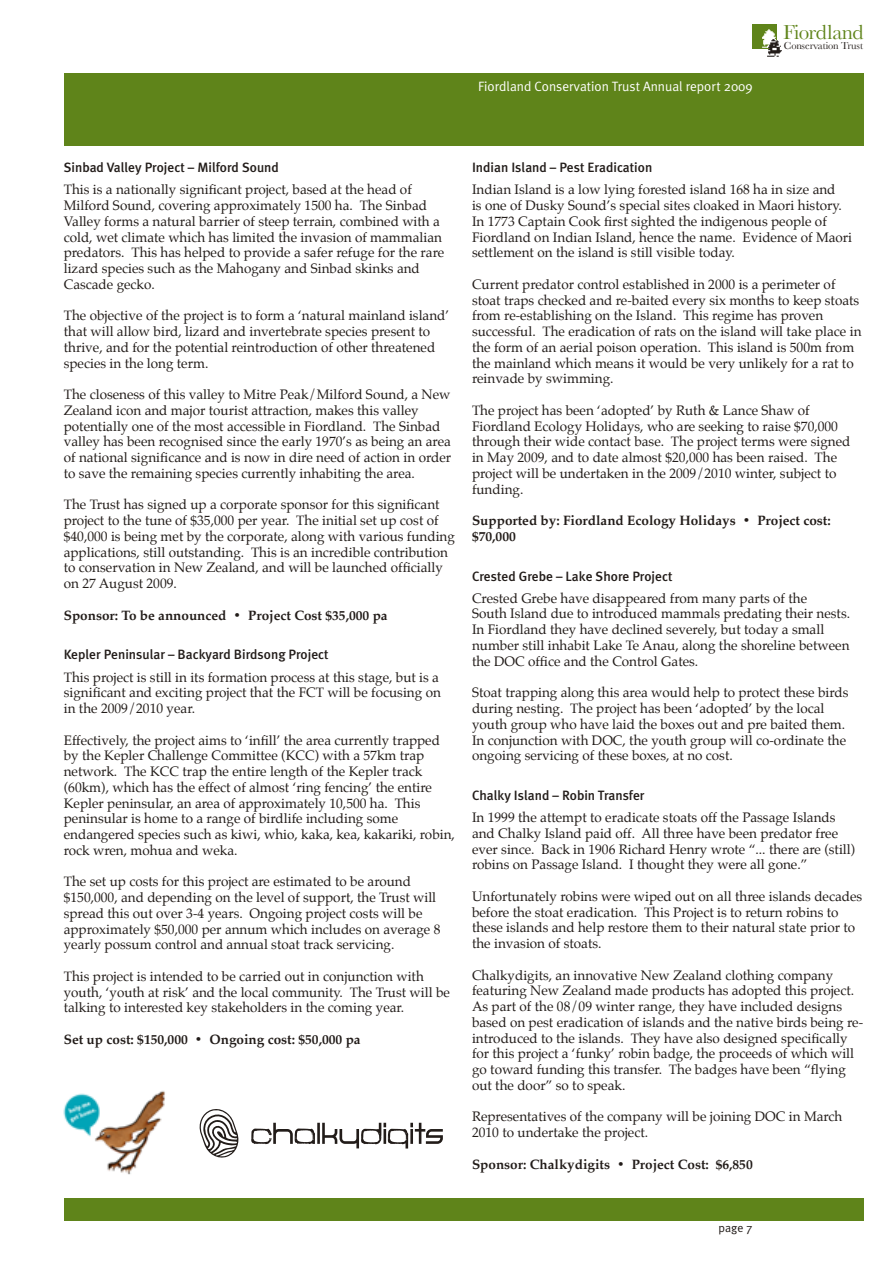
<style>
.page{position:relative;width:893px;height:1263px;background:#fff}
.page>*{position:absolute;margin:0;border:0;box-sizing:border-box;transform-origin:0 0}
.t1{font:21.15px "Baskerville";letter-spacing:-.02em;color:#5f841a}
.t2{font:13.5px/15.8px "Palatino";color:#221c19}
.t3{font:700 13.5px/15.8px "Palatino";color:#221c19}
.t4{font:500 13.5px "Meta Plus";color:#221c19}
.t5{font:13.5px "Meta Plus Normal";color:#fff}
.t6{font:12px "Meta Plus Normal";color:#221c19}
.t7{font:10.65px "Baskerville";letter-spacing:-.01em;color:#221c19}
</style>
<div class="page">
<div style="left:64px;top:1198px;width:799px;height:22px;background:#5f841a"></div>
<div style="left:64px;top:73px;width:799px;height:72px;background:#5f841a"></div>
<div style="left:753px;top:24px;width:24px;height:25px;background:#5f841a"></div>
<img style="left:762px;top:29px;width:14px;height:19px">
<img style="left:766px;top:38px;width:16px;height:19px">
<img style="left:64px;top:1091px;width:101px;height:84px">
<svg style="left:251px;top:1123px;width:192px;height:25px"></svg>
<svg style="left:199px;top:1109px;width:40px;height:49px"></svg>
<p class="t5" style="left:478px;top:79px;width:276px">Fiordland Conservation Trust Annual report 2009</p>
<h1 class="t1" style="left:783px;top:19px;width:82px">Fiordland</h1>
<p class="t7" style="left:784px;top:39px;width:81px">Conservation Trust</p>
<p class="t4" style="left:64px;top:160px;width:217px">Sinbad Valley Project – Milford Sound</p>
<p class="t2" style="left:64px;top:183px;width:382px">This is a nationally significant project, based at the head of Milford Sound, covering approximately 1500 ha. The Sinbad Valley forms a natural barrier of steep terrain, combined with a cold, wet climate which has limited the invasion of mammalian predators. This has helped to provide a safer refuge for the rare lizard species such as the Mahogany and Sinbad skinks and Cascade gecko.</p>
<p class="t2" style="left:64px;top:309px;width:387px">The objective of the project is to form a ‘natural mainland island’ that will allow bird, lizard and invertebrate species present to thrive, and for the potential reintroduction of other threatened species in the long term.</p>
<p class="t2" style="left:64px;top:388px;width:389px">The closeness of this valley to Mitre Peak/Milford Sound, a New Zealand icon and major tourist attraction, makes this valley potentially one of the most accessible in Fiordland. The Sinbad valley has been recognised since the early 1970’s as being an area of national significance and is now in dire need of action in order to save the remaining species currently inhabiting the area.</p>
<p class="t2" style="left:64px;top:498px;width:393px">The Trust has signed up a corporate sponsor for this significant project to the tune of $35,000 per year. The initial set up cost of $40,000 is being met by the corporate, along with various funding applications, still outstanding. This is an incredible contribution to conservation in New Zealand, and will be launched officially on 27 August 2009.</p>
<p class="t3" style="left:64px;top:608px;width:325px">Sponsor: To be announced • Project Cost $35,000 pa</p>
<p class="t4" style="left:64px;top:647px;width:266px">Kepler Peninsular – Backyard Birdsong Project</p>
<p class="t2" style="left:64px;top:670px;width:379px">This project is still in its formation process at this stage, but is a significant and exciting project that the FCT will be focusing on in the 2009/2010 year.</p>
<p class="t2" style="left:64px;top:733px;width:393px">Effectively, the project aims to ‘infill’ the area currently trapped by the Kepler Challenge Committee (KCC) with a 57km trap network. The KCC trap the entire length of the Kepler track (60km), which has the effect of almost ‘ring fencing’ the entire Kepler peninsular, an area of approximately 10,500 ha. This peninsular is home to a range of birdlife including some endangered species such as kiwi, whio, kaka, kea, kakariki, robin, rock wren, mohua and weka.</p>
<p class="t2" style="left:64px;top:875px;width:378px">The set up costs for this project are estimated to be around $150,000, and depending on the level of support, the Trust will spread this out over 3-4 years. Ongoing project costs will be approximately $50,000 per annum which includes on average 8 yearly possum control and annual stoat track servicing.</p>
<p class="t2" style="left:64px;top:969px;width:388px">This project is intended to be carried out in conjunction with youth, ‘youth at risk’ and the local community. The Trust will be talking to interested key stakeholders in the coming year.</p>
<p class="t3" style="left:64px;top:1032px;width:298px">Set up cost: $150,000 • Ongoing cost: $50,000 pa</p>
<p class="t4" style="left:472px;top:160px;width:182px">Indian Island – Pest Eradication</p>
<p class="t2" style="left:472px;top:183px;width:382px">Indian Island is a low lying forested island 168 ha in size and<br>is one of Dusky Sound’s special sites cloaked in Maori history.<br>In 1773 Captain Cook first sighted the indigenous people of Fiordland on Indian Island, hence the name. Evidence of Maori settlement on the island is still visible today.</p>
<p class="t2" style="left:472px;top:277px;width:391px">Current predator control established in 2000 is a perimeter of stoat traps checked and re-baited every six months to keep stoats from re-establishing on the Island. This regime has proven successful. The eradication of rats on the island will take place in the form of an aerial poison operation. This island is 500m from the mainland which means it would be very unlikely for a rat to reinvade by swimming.</p>
<p class="t2" style="left:472px;top:403px;width:380px">The project has been ‘adopted’ by Ruth &amp; Lance Shaw of Fiordland Ecology Holidays, who are seeking to raise $70,000 through their wide contact base. The project terms were signed in May 2009, and to date almost $20,000 has been raised. The project will be undertaken in the 2009/2010 winter, subject to funding.</p>
<p class="t3" style="left:472px;top:514px;width:360px">Supported by: Fiordland Ecology Holidays • Project cost: $70,000</p>
<p class="t4" style="left:472px;top:568px;width:202px">Crested Grebe – Lake Shore Project</p>
<p class="t2" style="left:472px;top:591px;width:380px">Crested Grebe have disappeared from many parts of the<br>South Island due to introduced mammals predating their nests.<br>In Fiordland they have declined severely, but today a small number still inhabit Lake Te Anau, along the shoreline between the DOC office and the Control Gates.</p>
<p class="t2" style="left:472px;top:686px;width:378px">Stoat trapping along this area would help to protect these birds during nesting. The project has been ‘adopted’ by the local youth group who have laid the boxes out and pre baited them.<br>In conjunction with DOC, the youth group will co-ordinate the ongoing servicing of these boxes, at no cost.</p>
<p class="t4" style="left:472px;top:787px;width:174px">Chalky Island – Robin Transfer</p>
<p class="t2" style="left:472px;top:811px;width:385px">In 1999 the attempt to eradicate stoats off the Passage Islands and Chalky Island paid off. All three have been predator free ever since. Back in 1906 Richard Henry wrote “... there are (still) robins on Passage Island. I thought they were all gone.”</p>
<p class="t2" style="left:472px;top:889px;width:392px">Unfortunately robins were wiped out on all three islands decades before the stoat eradication. This Project is to return robins to these islands and help restore them to their natural state prior to the invasion of stoats.</p>
<p class="t2" style="left:472px;top:968px;width:393px">Chalkydigits, an innovative New Zealand clothing company featuring New Zealand made products has adopted this project.<br>As part of the 08/09 winter range, they have included designs based on pest eradication of islands and the native birds being re&shy;introduced to the islands. They have also designed specifically for this project a ‘funky’ robin badge, the proceeds of which will go toward funding this transfer. The badges have been “flying out the door” so to speak.</p>
<p class="t2" style="left:472px;top:1110px;width:372px">Representatives of the company will be joining DOC in March<br>2010 to undertake the project.</p>
<p class="t3" style="left:472px;top:1157px;width:282px">Sponsor: Chalkydigits • Project Cost: $6,850</p>
<p class="t6" style="left:719px;top:1221px;width:36px">page 7</p>
</div>
